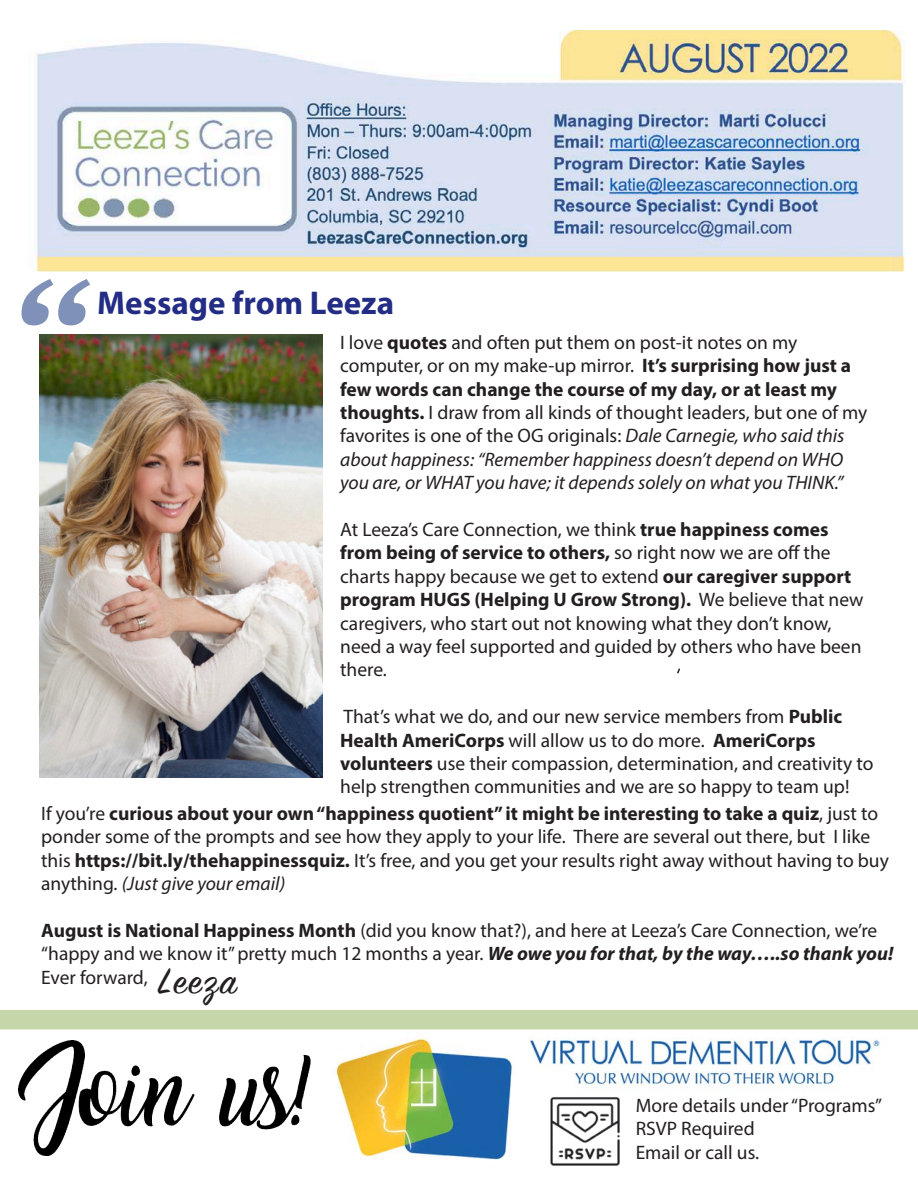
<style>
.page{position:relative;width:918px;height:1188px;background:#fff}
.page>*{position:absolute;margin:0;border:0;box-sizing:border-box;transform-origin:0 0}
.t1{font:italic 156px "Superclarendon";color:#7f91b9}
.t2{font:40.5px "Sign Painter House Script";letter-spacing:.05em;color:#231f20}
.t3{font:700 33px "Myriad Pro";color:#242d85}
.t4{font:19.5px/23.4px "Myriad Pro";color:#231f20}
.t5{font:italic 19.5px/23.4px "Myriad Pro";color:#231f20}
.s1{font-weight:700}
.s2{font-style:normal}
.s3{font-weight:700;font-style:normal}
.s4{font-style:italic}
.s5{font-weight:700;font-style:italic}
</style>
<div class="page">
<img style="left:550px;top:1097px;width:70px;height:69px">
<svg style="left:677px;top:668px;width:3px;height:6px"></svg>
<img style="left:33px;top:30px;width:873px;height:241px">
<img style="left:40px;top:335px;width:282px;height:443px">
<div style="left:0;top:1010px;width:918px;height:19px;background:#c5d7a8"></div>
<img style="left:336px;top:1032px;width:177px;height:128px">
<img style="left:18px;top:1041px;width:293px;height:114px">
<img style="left:528px;top:1038px;width:352px;height:52px">
<p class="t1" style="left:0;top:249px;width:78px">“</p>
<p class="t3" style="left:97px;top:281px;width:298px">Message from Leeza</p>
<p class="t4" style="left:340px;top:330px;width:459px">I love <span class="s1">quotes</span> and often put them on post-it notes on my</p>
<p class="t5" style="left:340px;top:354px;width:529px"><span class="s2">computer, or on my make-up mirror.</span> <span class="s3">It’s surprising how just a few words can change the course of my day, or at least my thoughts.</span> <span class="s2">I draw from all kinds of thought leaders, but one of my favorites is one of the OG originals:</span> Dale Carnegie, who said this about happiness: “Remember happiness doesn’t depend on WHO you are, or WHAT you have; it depends solely on what you THINK.”</p>
<p class="t4" style="left:340px;top:518px;width:525px">At Leeza’s Care Connection, we think <span class="s1">true happiness comes from being of service to others,</span> so right now we are off the charts happy because we get to extend <span class="s1">our caregiver support program HUGS (Helping U Grow Strong).</span> We believe that new caregivers, who start out not knowing what they don’t know, need a way feel supported and guided by others who have been there.</p>
<p class="t4" style="left:340px;top:705px;width:504px">That’s what we do, and our new service members from <span class="s1">Public<br>Health AmeriCorps</span> will allow us to do more. <span class="s1">AmeriCorps</span></p>
<p class="t4" style="left:340px;top:752px;width:535px"><span class="s1">volunteers</span> use their compassion, determination, and creativity to help strengthen communities and we are so happy to team up!</p>
<p class="t4" style="left:41px;top:802px;width:849px">If you’re <span class="s1">curious about your own “happiness quotient” it might be interesting to take a quiz</span>, just to ponder some of the prompts and see how they apply to your life. There are several out there, but I like this <span class="s1">https://bit.ly/thehappinessquiz.</span> It’s free, and you get your results right away without having to buy anything. <span class="s4">(Just give your email)</span></p>
<p class="t4" style="left:41px;top:919px;width:854px"><span class="s1">August is National Happiness Month</span> (did you know that?), and here at Leeza’s Care Connection, we’re “happy and we know it” pretty much 12 months a year. <span class="s5">We owe you for that, by the way…..so thank you!<br></span>Ever forward,</p>
<p class="t2" style="left:158px;top:956px;width:79px">Leeza</p>
<p class="t4" style="left:636px;top:1093px;width:248px">More details under “Programs”</p>
<p class="t4" style="left:636px;top:1117px;width:121px">RSVP Required</p>
<p class="t4" style="left:636px;top:1140px;width:125px">Email or call us.</p>
</div>
